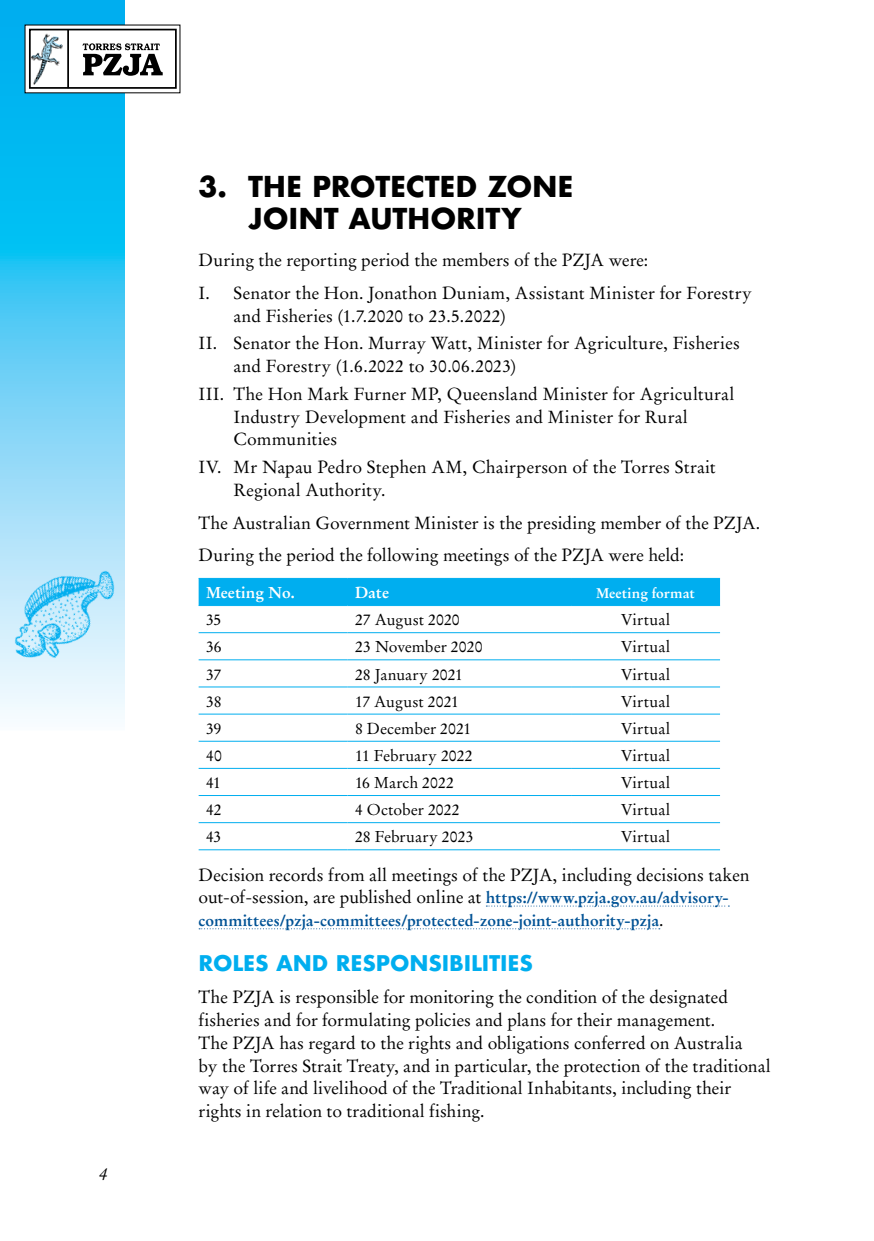
<style>
.page{position:relative;width:874px;height:1241px;background:#fff}
.page>*{position:absolute;margin:0;border:0;box-sizing:border-box;transform-origin:0 0}
.t1{font:700 28px/31.5px "Futura";letter-spacing:-.01em;color:#000;text-align:center}
.t2{font:700 21px "Futura";letter-spacing:-.005em;color:#00aeef}
.Body{font:17.5px/22.8px "Stempel Garamond LT Std";color:#000}
.t3{font:italic 17.5px "Stempel Garamond LT Std";color:#000}
.Table_text_left{font:15.75px "Stempel Garamond LT Std";letter-spacing:.005em;color:#000}
.Body-2{font:700 15.75px "Stempel Garamond LT Std";letter-spacing:-.005em;color:#005295}
.Table_Header_left{font:700 15.75px "Stempel Garamond LT Std";color:#fff}
.Table_Header_left-2{font:700 14px "Stempel Garamond LT Std";letter-spacing:.005em;color:#fff}
.s1{font-weight:700;font-size:15.75px;color:#005295}
.s2{font-weight:400;font-size:17.5px;color:#000}
</style>
<div class="page">
<svg style="left:0;top:0;width:124px;height:716px;background:#50cbf4"></svg>
<div style="left:25px;top:25px;width:155px;height:68px;background:#fff"></div>
<div style="left:29px;top:29px;width:148px;height:60px;border:2px solid #000"></div>
<hr style="left:67px;top:30px;width:2px;height:58px;background:#000">
<img style="left:29px;top:30px;width:38px;height:59px">
<svg style="left:82px;top:43px;width:81px;height:33px"></svg>
<svg style="left:486px;top:905px;width:243px;height:1px"></svg>
<svg style="left:199px;top:928px;width:460px;height:1px"></svg>
<div style="left:198px;top:579px;width:521px;height:26px;background:#00aeef"></div>
<svg style="left:198px;top:606px;width:521px;height:218px"></svg>
<hr style="left:198px;top:632px;width:149px;height:1px;background:#00aeef">
<hr style="left:347px;top:632px;width:223px;height:1px;background:#00aeef">
<hr style="left:570px;top:632px;width:149px;height:1px;background:#00aeef">
<hr style="left:198px;top:659px;width:149px;height:1px;background:#00aeef">
<hr style="left:347px;top:659px;width:223px;height:1px;background:#00aeef">
<hr style="left:570px;top:659px;width:149px;height:1px;background:#00aeef">
<hr style="left:198px;top:686px;width:149px;height:1px;background:#00aeef">
<hr style="left:347px;top:686px;width:223px;height:1px;background:#00aeef">
<hr style="left:570px;top:686px;width:149px;height:1px;background:#00aeef">
<hr style="left:198px;top:713px;width:149px;height:1px;background:#00aeef">
<hr style="left:347px;top:713px;width:223px;height:1px;background:#00aeef">
<hr style="left:570px;top:713px;width:149px;height:1px;background:#00aeef">
<hr style="left:198px;top:740px;width:149px;height:1px;background:#00aeef">
<hr style="left:347px;top:740px;width:223px;height:1px;background:#00aeef">
<hr style="left:570px;top:740px;width:149px;height:1px;background:#00aeef">
<hr style="left:198px;top:768px;width:149px;height:1px;background:#00aeef">
<hr style="left:347px;top:768px;width:223px;height:1px;background:#00aeef">
<hr style="left:570px;top:768px;width:149px;height:1px;background:#00aeef">
<hr style="left:198px;top:795px;width:149px;height:1px;background:#00aeef">
<hr style="left:347px;top:795px;width:223px;height:1px;background:#00aeef">
<hr style="left:570px;top:795px;width:149px;height:1px;background:#00aeef">
<hr style="left:198px;top:822px;width:149px;height:1px;background:#00aeef">
<hr style="left:347px;top:822px;width:223px;height:1px;background:#00aeef">
<hr style="left:570px;top:822px;width:149px;height:1px;background:#00aeef">
<hr style="left:198px;top:849px;width:149px;height:1px;background:#00aeef">
<hr style="left:347px;top:849px;width:223px;height:1px;background:#00aeef">
<hr style="left:570px;top:849px;width:149px;height:1px;background:#00aeef">
<hr style="left:198px;top:578px;width:149px;height:1px;background:#00aeef">
<hr style="left:347px;top:578px;width:223px;height:1px;background:#00aeef">
<hr style="left:570px;top:578px;width:149px;height:1px;background:#00aeef">
<hr style="left:198px;top:605px;width:149px;height:1px;background:#00aeef">
<hr style="left:347px;top:605px;width:223px;height:1px;background:#00aeef">
<hr style="left:570px;top:605px;width:149px;height:1px;background:#00aeef">
<img style="left:0;top:546px;width:124px;height:134px">
<p class="t3" style="left:99px;top:1163px;width:10px">4</p>
<h2 class="t1" style="left:198px;top:171px;width:376px">3. THE PROTECTED ZONE<br>JOINT AUTHORITY</h2>
<p class="Body" style="left:198px;top:249px;width:451px">During the reporting period the members of the PZJA were:</p>
<p class="Body" style="left:233px;top:281px;width:519px;text-indent:-35px">I. Senator the Hon. Jonathon Duniam, Assistant Minister for Forestry and Fisheries (1.7.2020 to 23.5.2022)</p>
<p class="Body" style="left:233px;top:332px;width:507px;text-indent:-35px">II. Senator the Hon. Murray Watt, Minister for Agriculture, Fisheries and Forestry (1.6.2022 to 30.06.2023)</p>
<p class="Body" style="left:233px;top:382px;width:502px;text-indent:-35px">III. The Hon Mark Furner MP, Queensland Minister for Agricultural<br>Industry Development and Fisheries and Minister for Rural<br>Communities</p>
<p class="Body" style="left:233px;top:456px;width:483px;text-indent:-35px">IV. Mr Napau Pedro Stephen AM, Chairperson of the Torres Strait<br>Regional Authority.</p>
<p class="Body" style="left:198px;top:511px;width:563px">The Australian Government Minister is the presiding member of the PZJA.</p>
<p class="Body" style="left:198px;top:544px;width:487px">During the period the following meetings of the PZJA were held:</p>
<p class="Table_Header_left" style="left:206px;top:583px;width:90px">Meeting No.</p>
<p class="Table_Header_left" style="left:355px;top:583px;width:35px">Date</p>
<p class="Table_Header_left-2" style="left:595px;top:584px;width:100px">Meeting format</p>
<p class="Table_text_left" style="left:206px;top:610px;width:17px">35</p>
<p class="Table_text_left" style="left:355px;top:610px;width:106px">27 August 2020</p>
<p class="Table_text_left" style="left:620px;top:610px;width:50px">Virtual</p>
<p class="Table_text_left" style="left:206px;top:637px;width:17px">36</p>
<p class="Table_text_left" style="left:355px;top:637px;width:129px">23 November 2020</p>
<p class="Table_text_left" style="left:620px;top:637px;width:50px">Virtual</p>
<p class="Table_text_left" style="left:206px;top:664px;width:17px">37</p>
<p class="Table_text_left" style="left:355px;top:664px;width:110px">28 January 2021</p>
<p class="Table_text_left" style="left:620px;top:664px;width:50px">Virtual</p>
<p class="Table_text_left" style="left:206px;top:691px;width:17px">38</p>
<p class="Table_text_left" style="left:355px;top:691px;width:105px">17 August 2021</p>
<p class="Table_text_left" style="left:620px;top:691px;width:50px">Virtual</p>
<p class="Table_text_left" style="left:206px;top:718px;width:17px">39</p>
<p class="Table_text_left" style="left:355px;top:718px;width:118px">8 December 2021</p>
<p class="Table_text_left" style="left:620px;top:718px;width:50px">Virtual</p>
<p class="Table_text_left" style="left:206px;top:746px;width:17px">40</p>
<p class="Table_text_left" style="left:355px;top:746px;width:119px">11 February 2022</p>
<p class="Table_text_left" style="left:620px;top:746px;width:50px">Virtual</p>
<p class="Table_text_left" style="left:206px;top:773px;width:17px">41</p>
<p class="Table_text_left" style="left:355px;top:773px;width:100px">16 March 2022</p>
<p class="Table_text_left" style="left:620px;top:773px;width:50px">Virtual</p>
<p class="Table_text_left" style="left:206px;top:800px;width:17px">42</p>
<p class="Table_text_left" style="left:355px;top:800px;width:106px">4 October 2022</p>
<p class="Table_text_left" style="left:620px;top:800px;width:50px">Virtual</p>
<p class="Table_text_left" style="left:206px;top:827px;width:17px">43</p>
<p class="Table_text_left" style="left:355px;top:827px;width:120px">28 February 2023</p>
<p class="Table_text_left" style="left:620px;top:827px;width:50px">Virtual</p>
<p class="Body" style="left:198px;top:863px;width:552px">Decision records from all meetings of the PZJA, including decisions taken out-of-session, are published online at <span class="s1">https://www.pzja.gov.au/advisory-</span></p>
<p class="Body-2" style="left:198px;top:910px;width:466px">committees/pzja-committees/protected-zone-joint-authority-pzja<span class="s2">.</span></p>
<h3 class="t2" style="left:198px;top:947px;width:336px">ROLES AND RESPONSIBILITIES</h3>
<p class="Body" style="left:198px;top:985px;width:573px">The PZJA is responsible for monitoring the condition of the designated fisheries and for formulating policies and plans for their management.<br>The PZJA has regard to the rights and obligations conferred on Australia<br>by the Torres Strait Treaty, and in particular, the protection of the traditional way of life and livelihood of the Traditional Inhabitants, including their rights in relation to traditional fishing.</p>
</div>
